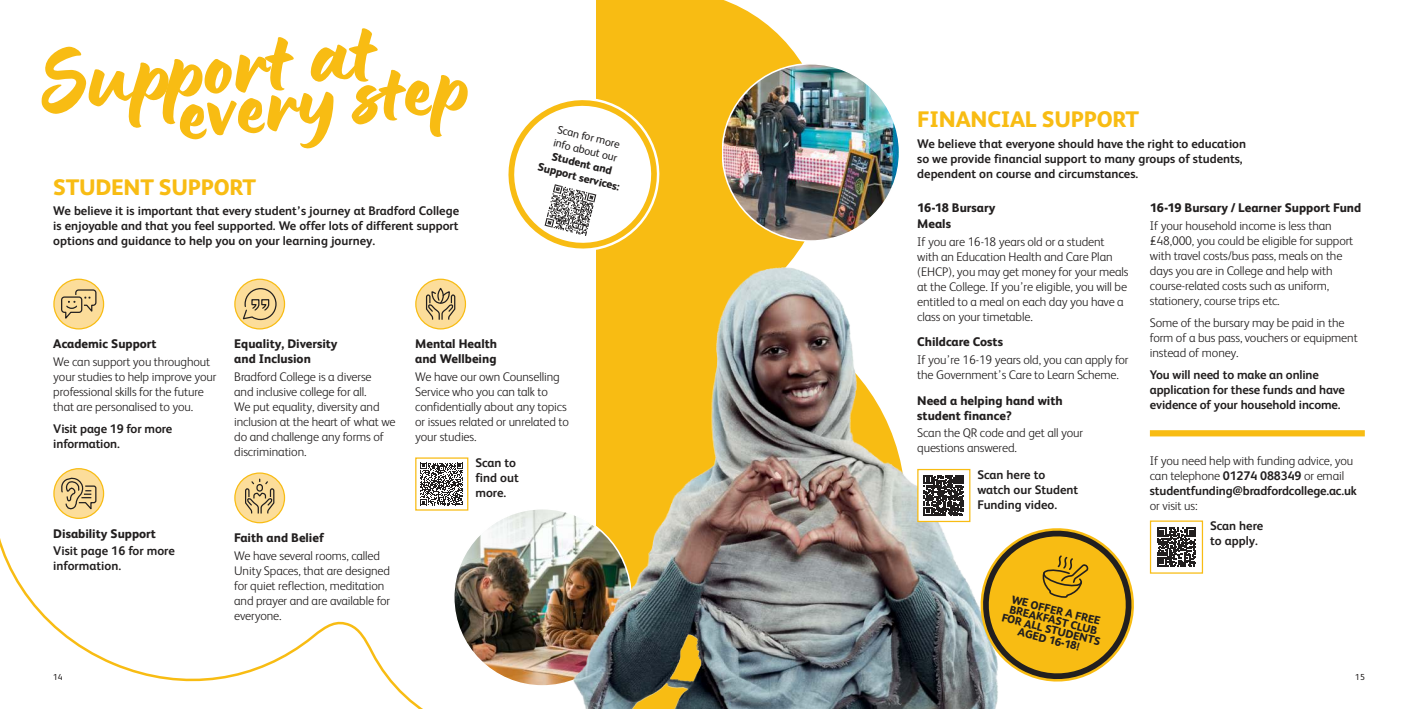
<style>
.page{position:relative;width:1418px;height:709px;background:#fff}
.page>*{position:absolute;margin:0;border:0;box-sizing:border-box;transform-origin:0 0}
.t1{font:100px "Lumios Brush";color:#f8bc13}
.t2{font:95px "Lumios Brush";color:#f8bc13}
.t3{font:800 22.5px "FS Albert";letter-spacing:-.01em;color:#f8bc13}
.t4{font:300 12.5px/15px "FS Albert";letter-spacing:-.01em;color:#221f1f}
.t5{font:700 12.5px/15px "FS Albert";color:#221f1f}
.t6{font:800 12.5px/15px "FS Albert";color:#221f1f}
.t7{font:800 11.25px/10px "FS Albert";color:#221f1f;text-align:center}
.t8{font:11.25px/13.8px "FS Albert";color:#221f1f}
.t9{font:8.75px "FS Albert";color:#221f1f}
.s1{font-weight:700}
</style>
<div class="page">
<svg style="left:0;top:291px;width:469px;height:418px"></svg>
<svg style="left:596px;top:0;width:209px;height:261px;background:#f8c126"></svg>
<img style="left:576px;top:261px;width:422px;height:448px">
<img style="left:722px;top:64px;width:177px;height:177px">
<svg style="left:54px;top:279px;width:50px;height:50px"></svg>
<svg style="left:60px;top:289px;width:37px;height:31px"></svg>
<div style="left:53px;top:279px;width:51px;height:50px;border:1px solid #f8bc13;border-radius:50%"></div>
<svg style="left:54px;top:468px;width:50px;height:50px"></svg>
<svg style="left:60px;top:476px;width:37px;height:39px"></svg>
<div style="left:53px;top:468px;width:51px;height:51px;border:1px solid #f8bc13;border-radius:50%"></div>
<div style="left:235px;top:279px;width:49px;height:50px;background:#fcdd9a;border-radius:50%"></div>
<svg style="left:241px;top:287px;width:36px;height:34px"></svg>
<div style="left:234px;top:279px;width:51px;height:50px;border:1px solid #f8bc13;border-radius:50%"></div>
<div style="left:235px;top:473px;width:49px;height:49px;background:#fcdd9a;border-radius:50%"></div>
<svg style="left:244px;top:479px;width:31px;height:35px"></svg>
<div style="left:234px;top:472px;width:51px;height:51px;border:1px solid #f8bc13;border-radius:50%"></div>
<div style="left:416px;top:279px;width:49px;height:50px;background:#fcdd9a;border-radius:50%"></div>
<svg style="left:425px;top:288px;width:31px;height:32px"></svg>
<div style="left:415px;top:279px;width:51px;height:50px;border:1px solid #f8bc13;border-radius:50%"></div>
<div style="left:416px;top:458px;width:52px;height:52px;background:#fff"></div>
<img style="left:420px;top:462px;width:211px;height:224px">
<div style="left:415px;top:457px;width:53px;height:53px;border:1px solid #f8bc13"></div>
<div style="left:917px;top:469px;width:52px;height:52px;background:#fff"></div>
<div style="left:917px;top:469px;width:53px;height:53px;border:1px solid #f8bc13"></div>
<div style="left:1149px;top:430px;width:215px;height:6px;background:#f8bc13"></div>
<svg style="left:1157px;top:527px;width:39px;height:39px"></svg>
<div style="left:1149px;top:520px;width:54px;height:53px;border:1px solid #f8bc13"></div>
<svg style="left:508px;top:88px;width:161px;height:169px"></svg>
<svg style="left:923px;top:475px;width:211px;height:216px"></svg>
<h1 class="t1" style="left:36px;top:44px;width:339px;rotate:-6deg">Support at</h1>
<h2 class="t2" style="left:174px;top:75px;width:294px;rotate:-6deg">every step</h2>
<h3 class="t3" style="left:53px;top:178px;width:204px">STUDENT SUPPORT</h3>
<p class="t5" style="left:53px;top:204px;width:407px;text-align:justify">We believe it is important that every student’s journey at Bradford College is enjoyable and that you feel supported. We offer lots of different support options and guidance to help you on your learning journey.</p>
<p class="t8" style="left:558px;top:123px;width:67px;rotate:14deg">Scan for more info about our</p>
<p class="t7" style="left:543px;top:147px;width:86px;line-height:13.8px;rotate:14deg">Student and<br>Support services:</p>
<p class="t6" style="left:53px;top:337px;width:105px">Academic Support</p>
<p class="t4" style="left:53px;top:355px;width:165px">We can support you throughout your studies to help improve your professional skills for the future that are personalised to you.</p>
<p class="t5" style="left:53px;top:422px;width:120px">Visit page 19 for more information.</p>
<p class="t6" style="left:234px;top:337px;width:105px">Equality, Diversity and Inclusion</p>
<p class="t4" style="left:234px;top:370px;width:163px">Bradford College is a diverse<br>and inclusive college for all.<br>We put equality, diversity and inclusion at the heart of what we do and challenge any forms of discrimination.</p>
<p class="t6" style="left:53px;top:527px;width:104px">Disability Support</p>
<p class="t5" style="left:53px;top:544px;width:123px">Visit page 16 for more information.</p>
<p class="t6" style="left:234px;top:531px;width:91px">Faith and Belief</p>
<p class="t4" style="left:234px;top:549px;width:157px">We have several rooms, called<br>Unity Spaces, that are designed for quiet reflection, meditation and prayer and are available for everyone.</p>
<p class="t6" style="left:415px;top:337px;width:83px">Mental Health and Wellbeing</p>
<p class="t4" style="left:415px;top:370px;width:155px">We have our own Counselling<br>Service who you can talk to confidentially about any topics or issues related or unrelated to your studies.</p>
<p class="t5" style="left:475px;top:456px;width:45px">Scan to find out more.</p>
<h3 class="t3" style="left:917px;top:111px;width:223px">FINANCIAL SUPPORT</h3>
<p class="t5" style="left:917px;top:137px;width:330px">We believe that everyone should have the right to education so we provide financial support to many groups of students, dependent on course and circumstances.</p>
<p class="t6" style="left:917px;top:201px;width:80px;line-height:15.9px">16-18 Bursary<br>Meals</p>
<p class="t4" style="left:917px;top:235px;width:213px">If you are 16-18 years old or a student with an Education Health and Care Plan (EHCP), you may get money for your meals at the College. If you’re eligible, you will be entitled to a meal on each day you have a class on your timetable.</p>
<p class="t6" style="left:917px;top:335px;width:87px">Childcare Costs</p>
<p class="t4" style="left:917px;top:353px;width:213px">If you’re 16-19 years old, you can apply for the Government’s Care to Learn Scheme.</p>
<p class="t6" style="left:917px;top:394px;width:147px">Need a helping hand with student finance?</p>
<p class="t4" style="left:917px;top:426px;width:167px">Scan the QR code and get all your questions answered.</p>
<p class="t5" style="left:977px;top:468px;width:102px">Scan here to watch our Student<br>Funding video.</p>
<p class="t6" style="left:1149px;top:201px;width:213px">16-19 Bursary / Learner Support Fund</p>
<p class="t4" style="left:1149px;top:219px;width:205px">If your household income is less than £48,000, you could be eligible for support with travel costs/bus pass, meals on the days you are in College and help with course-related costs such as uniform, stationery, course trips etc.</p>
<p class="t4" style="left:1149px;top:316px;width:209px">Some of the bursary may be paid in the form of a bus pass, vouchers or equipment instead of money.</p>
<p class="t5" style="left:1149px;top:368px;width:196px">You will need to make an online application for these funds and have evidence of your household income.</p>
<p class="t4" style="left:1149px;top:454px;width:208px">If you need help with funding advice, you can telephone <span class="s1">01274 088349</span> or email <span class="s1">studentfunding@bradfordcollege.ac.uk</span></p>
<p class="t4" style="left:1149px;top:499px;width:49px">or visit us:</p>
<p class="t5" style="left:1210px;top:519px;width:55px">Scan here to apply.</p>
<p class="t7" style="left:1007px;top:594px;width:103px;rotate:14deg">WE OFFER A FREE<br>BREAKFAST CLUB<br>FOR ALL STUDENTS<br>AGED 16-18!</p>
<p class="t9" style="left:53px;top:674px;width:11px">14</p>
<p class="t9" style="left:1355px;top:674px;width:11px">15</p>
</div>
